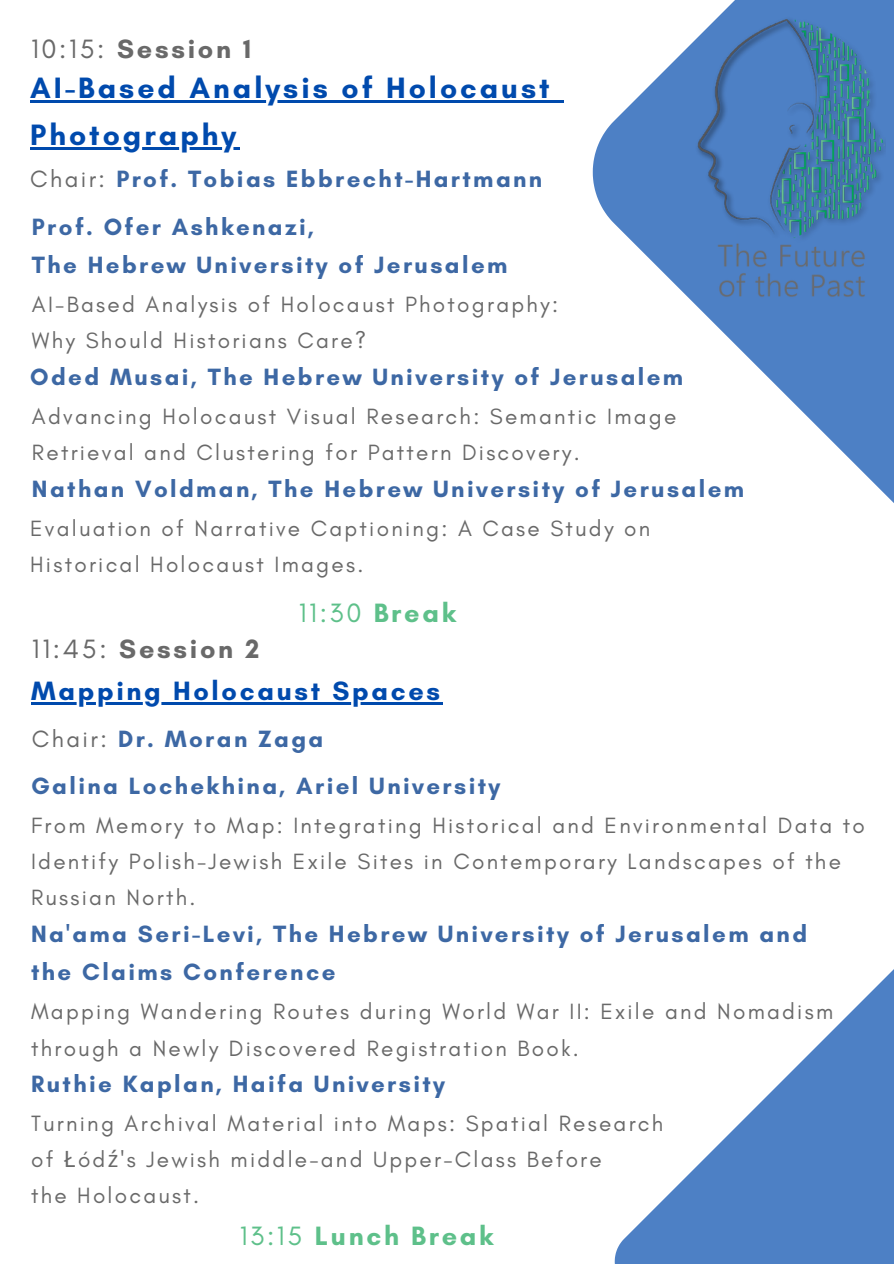
<style>
.page{position:relative;width:894px;height:1264px;background:#fff}
.page>*{position:absolute;margin:0;border:0;box-sizing:border-box;transform-origin:0 0}
.t1{font:700 30px "Glacial Indifference";letter-spacing:.1em;color:#004aad}
.t2{font:700 27px "Glacial Indifference";letter-spacing:.1em;color:#696969}
.t3{font:700 27px "Glacial Indifference";letter-spacing:.1em;color:#004aad}
.t4{font:700 27px "Glacial Indifference";letter-spacing:.1em;color:#5ec08a}
.t5{font:27px "Glacial Indifference";color:#5ec08a}
.t6{font:700 24px/38.2px "Glacial Indifference";letter-spacing:.1em;color:#3d68a4}
.t7{font:22.5px/36px "Glacial Indifference";letter-spacing:.1em;color:#696969}
.s1{font-weight:400}
.s2{font-weight:400;color:#696969}
.s3{font-weight:700}
.s4{font-family:"Noto Sans"}
</style>
<div class="page">
<svg style="left:592px;top:0;width:301px;height:502px"></svg>
<svg style="left:614px;top:970px;width:279px;height:293px;fill:#4d80c5"></svg>
<img style="left:690px;top:14px;width:195px;height:299px">
<hr style="left:30px;top:100px;width:522px;height:2px;background:#004aad">
<svg style="left:552px;top:100px;width:11px;height:2px"></svg>
<hr style="left:30px;top:147px;width:209px;height:3px;background:#004aad">
<hr style="left:31px;top:702px;width:412px;height:2px;background:#004aad">
<p class="t2" style="left:31px;top:32px;width:222px"><span class="s1">10:15:</span> Session 1</p>
<p class="t1" style="left:30px;top:69px;width:521px">AI-Based Analysis of Holocaust</p>
<h2 class="t1" style="left:30px;top:117px;width:207px">Photography</h2>
<p class="t6" style="left:30px;top:159px;width:513px"><span class="s2">Chair:</span> Prof. Tobias Ebbrecht-Hartmann</p>
<h3 class="t6" style="left:32px;top:207px;width:477px">Prof. Ofer Ashkenazi,<br>The Hebrew University of Jerusalem</h3>
<h1 class="t7" style="left:32px;top:286px;width:527px">AI-Based Analysis of Holocaust Photography:<br>Why Should Historians Care?</h1>
<p class="t6" style="left:30px;top:357px;width:654px">Oded Musai, The Hebrew University of Jerusalem</p>
<h3 class="t7" style="left:32px;top:398px;width:645px">Advancing Holocaust Visual Research: Semantic Image<br>Retrieval and Clustering for Pattern Discovery.</h3>
<p class="t6" style="left:32px;top:469px;width:713px">Nathan Voldman, The Hebrew University of Jerusalem</p>
<h3 class="t7" style="left:30px;top:510px;width:621px">Evaluation of Narrative Captioning: A Case Study on<br>Historical Holocaust Images.</h3>
<p class="t5" style="left:299px;top:596px;width:158px">11:30 <span class="s3">Break</span></p>
<p class="t2" style="left:32px;top:632px;width:229px"><span class="s1">11:45:</span> Session 2</p>
<h2 class="t3" style="left:31px;top:674px;width:410px">Mapping Holocaust Spaces</h2>
<h2 class="t6" style="left:32px;top:719px;width:293px"><span class="s2">Chair:</span> Dr. Moran Zaga</h2>
<h1 class="t6" style="left:31px;top:766px;width:470px">Galina Lochekhina, Ariel University</h1>
<p class="t7" style="left:31px;top:807px;width:835px">From Memory to Map: Integrating Historical and Environmental Data to<br>Identify Polish-Jewish Exile Sites in Contemporary Landscapes of the<br>Russian North.</p>
<h3 class="t6" style="left:31px;top:914px;width:777px">Na'ama Seri-Levi, The Hebrew University of Jerusalem and the Claims Conference</h3>
<p class="t7" style="left:31px;top:993px;width:803px">Mapping Wandering Routes during World War II: Exile and Nomadism through a Newly Discovered Registration Book.</p>
<h3 class="t6" style="left:31px;top:1064px;width:415px">Ruthie Kaplan, Haifa University</h3>
<p class="t7" style="left:31px;top:1105px;width:633px">Turning Archival Material into Maps: Spatial Research</p>
<p class="t7" style="left:31px;top:1141px;width:572px">of <span class="s4">Ł</span>ód<span class="s4">ź</span>'s Jewish middle-and Upper-Class Before</p>
<h3 class="t7" style="left:31px;top:1177px;width:170px">the Holocaust.</h3>
<p class="t4" style="left:240px;top:1218px;width:255px"><span class="s1">13:15</span> Lunch Break</p>
</div>
